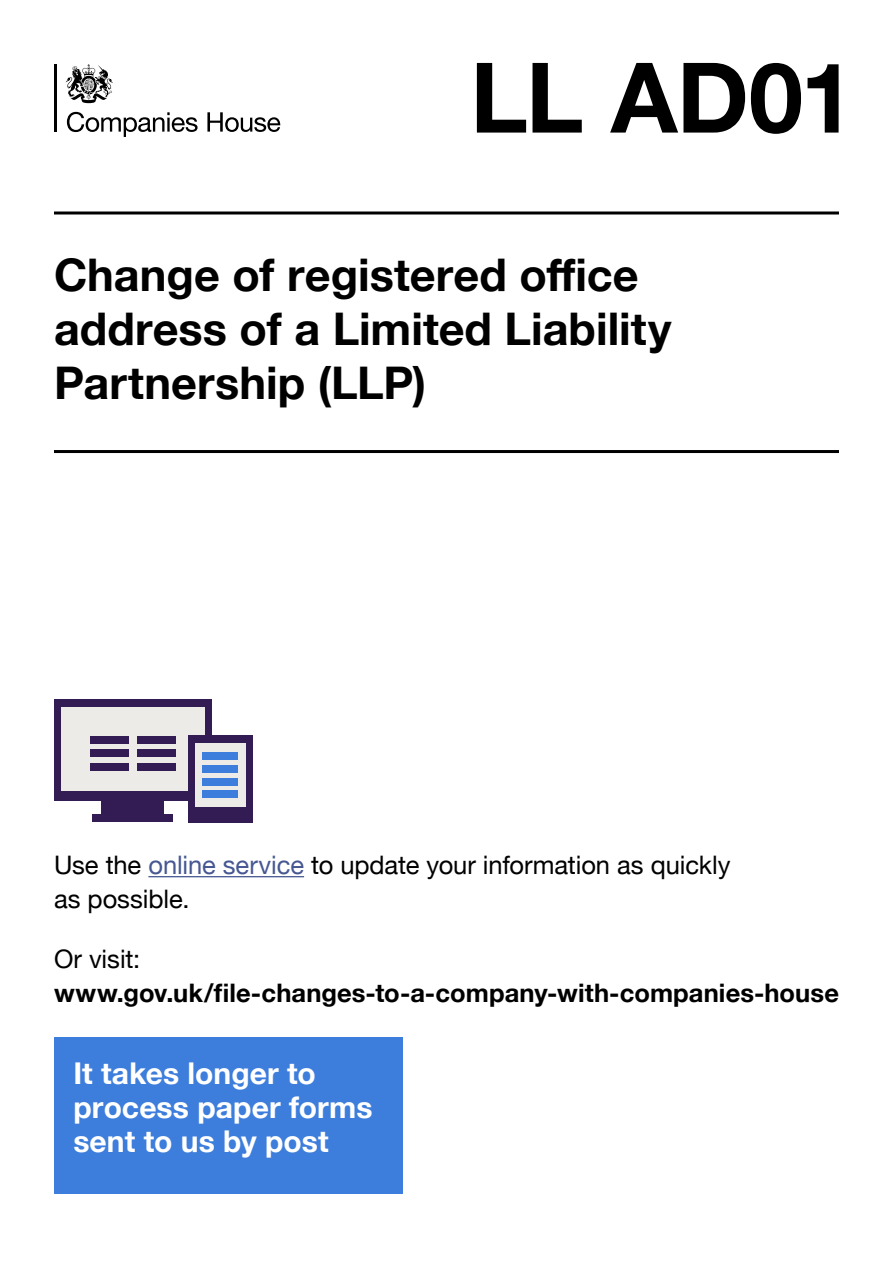
<style>
.page{position:relative;width:893px;height:1263px;background:#fff}
.page>*{position:absolute;margin:0;border:0;box-sizing:border-box;transform-origin:0 0}
.t1{font:700 97.5px "Helvetica Neue";letter-spacing:-.015em;color:#000}
.t2{font:700 45px/54px "Helvetica Neue";color:#000}
.t3{font:700 30px/33.6px "Helvetica Neue";color:#fff}
.t4{font:700 25.5px/33.6px "Helvetica Neue";letter-spacing:.005em;color:#000}
.t5{font:25.5px/33.6px "Helvetica Neue";letter-spacing:-.005em;color:#000}
.s1{color:#465792}
.s2{font-weight:400}
</style>
<div class="page">
<hr style="left:54px;top:64px;width:3px;height:68px;background:#000">
<svg style="left:67px;top:112px;width:131px;height:25px"></svg>
<svg style="left:207px;top:112px;width:73px;height:20px"></svg>
<svg style="left:66px;top:64px;width:47px;height:39px"></svg>
<hr style="left:54px;top:211px;width:785px;height:3px;background:#000">
<hr style="left:54px;top:450px;width:785px;height:3px;background:#000">
<hr style="left:148px;top:876px;width:156px;height:1px;background:#465792">
<div style="left:54px;top:699px;width:158px;height:101px;background:#331c54"></div>
<div style="left:102px;top:797px;width:62px;height:25px;background:#331c54"></div>
<div style="left:61px;top:707px;width:144px;height:84px;background:#edebe8"></div>
<div style="left:93px;top:814px;width:80px;height:8px;background:#331c54"></div>
<div style="left:90px;top:736px;width:38px;height:7px;background:#331c54"></div>
<div style="left:90px;top:749px;width:38px;height:8px;background:#331c54"></div>
<div style="left:90px;top:763px;width:38px;height:8px;background:#331c54"></div>
<div style="left:138px;top:736px;width:38px;height:7px;background:#331c54"></div>
<div style="left:138px;top:749px;width:38px;height:8px;background:#331c54"></div>
<div style="left:138px;top:763px;width:38px;height:8px;background:#331c54"></div>
<div style="left:188px;top:735px;width:65px;height:87px;background:#331c54"></div>
<div style="left:195px;top:743px;width:51px;height:64px;background:#edebe8"></div>
<div style="left:203px;top:753px;width:35px;height:7px;background:#3d7ddb"></div>
<div style="left:203px;top:765px;width:35px;height:8px;background:#3d7ddb"></div>
<div style="left:203px;top:778px;width:35px;height:7px;background:#3d7ddb"></div>
<div style="left:203px;top:791px;width:35px;height:7px;background:#3d7ddb"></div>
<div style="left:54px;top:1038px;width:349px;height:156px;background:#3d7ddb"></div>
<p class="t1" style="left:470px;top:21px;width:386px">LL AD01</p>
<p class="t2" style="left:54px;top:249px;width:619px">Change of registered office address of a Limited Liability<br>Partnership (LLP)</p>
<p class="t5" style="left:54px;top:850px;width:678px">Use the <span class="s1">online service</span> to update your information as quickly as possible.</p>
<p class="t4" style="left:54px;top:943px;width:786px"><span class="s2">Or visit: </span>www.gov.uk/file-changes-to-a-company-with-companies-house</p>
<p class="t3" style="left:73px;top:1058px;width:301px">It takes longer to process paper forms sent to us by post</p>
</div>
